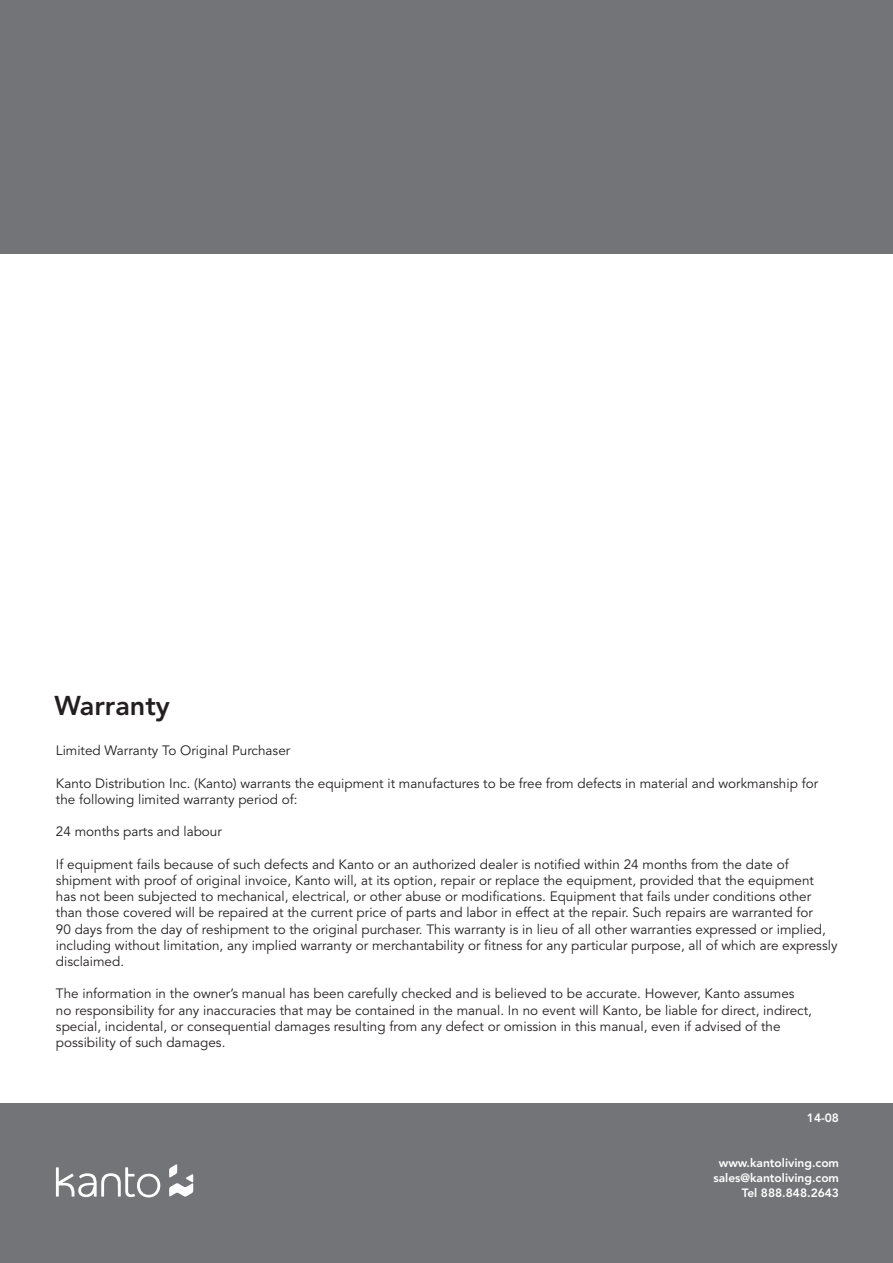
<style>
.page{position:relative;width:893px;height:1263px;background:#fff}
.page>*{position:absolute;margin:0;border:0;box-sizing:border-box;transform-origin:0 0}
.step_n{font:800 27px "Avenir LT Std";color:#231f20}
.body{font:13.5px/16.2px "Avenir LT Std";color:#231f20}
.comparison_subhead{font:800 12px "Avenir LT Std";color:#fff}
</style>
<div class="page">
<div style="left:0;top:1104px;width:893px;height:159px;background:#727477"></div>
<div style="left:0;top:0;width:893px;height:253px;background:#727477"></div>
<svg style="left:169px;top:1164px;width:24px;height:33px"></svg>
<svg style="left:56px;top:1167px;width:104px;height:30px"></svg>
<p class="step_n" style="left:54px;top:689px;width:117px">Warranty</p>
<p class="body" style="left:56px;top:743px;width:236px">Limited Warranty To Original Purchaser</p>
<p class="body" style="left:56px;top:775px;width:764px">Kanto Distribution Inc. (Kanto) warrants the equipment it manufactures to be free from defects in material and workmanship for the following limited warranty period of:</p>
<p class="body" style="left:56px;top:824px;width:167px">24 months parts and labour</p>
<p class="body" style="left:56px;top:856px;width:783px">If equipment fails because of such defects and Kanto or an authorized dealer is notified within 24 months from the date of shipment with proof of original invoice, Kanto will, at its option, repair or replace the equipment, provided that the equipment has not been subjected to mechanical, electrical, or other abuse or modifications. Equipment that fails under conditions other than those covered will be repaired at the current price of parts and labor in effect at the repair. Such repairs are warranted for<br>90 days from the day of reshipment to the original purchaser. This warranty is in lieu of all other warranties expressed or implied, including without limitation, any implied warranty or merchantability or fitness for any particular purpose, all of which are expressly disclaimed.</p>
<p class="body" style="left:56px;top:986px;width:758px">The information in the owner’s manual has been carefully checked and is believed to be accurate. However, Kanto assumes no responsibility for any inaccuracies that may be contained in the manual. In no event will Kanto, be liable for direct, indirect, special, incidental, or consequential damages resulting from any defect or omission in this manual, even if advised of the possibility of such damages.</p>
<p class="comparison_subhead" style="left:807px;top:1111px;width:34px">14-08</p>
<p class="comparison_subhead" style="left:719px;top:1156px;width:122px">www.kantoliving.com</p>
<p class="comparison_subhead" style="left:713px;top:1171px;width:127px">sales@kantoliving.com</p>
<p class="comparison_subhead" style="left:742px;top:1186px;width:99px">Tel 888.848.2643</p>
</div>
